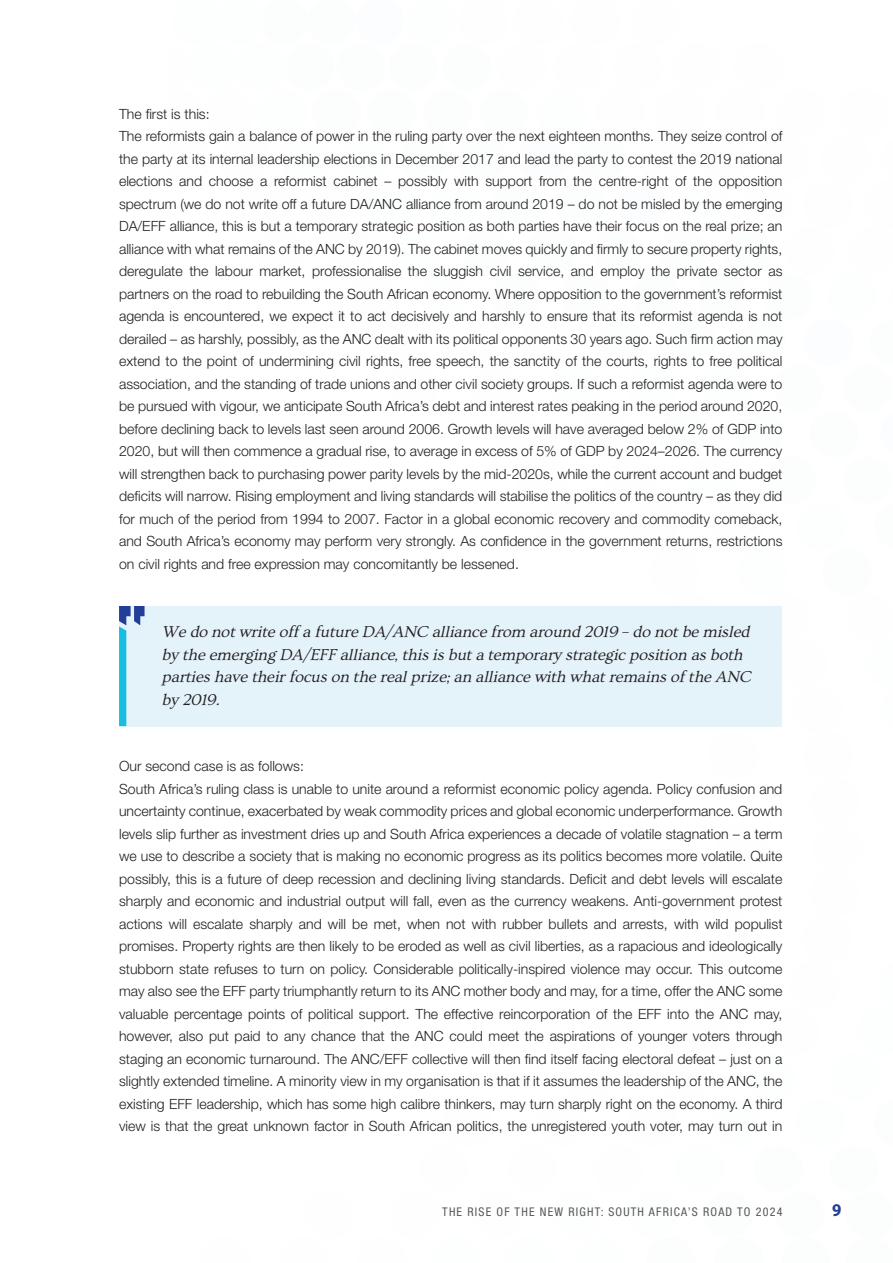
<style>
.page{position:relative;width:893px;height:1263px;background:#fff}
.page>*{position:absolute;margin:0;border:0;box-sizing:border-box;transform-origin:0 0}
.t1{font:700 semi-condensed 18px "Myriad Pro";color:#233e98}
.t2{font:italic 16.5px/22.5px "Ovo";letter-spacing:-.01em;color:#231f20}
.BODY_sp{font:300 14.1px/22.5px "Helvetica Neue LT Std";color:#231f20;text-align:justify}
.BODY{font:300 14.1px "Helvetica Neue LT Std";color:#231f20}
.t3{font:condensed 12px "Helvetica Neue LT Std";letter-spacing:.1em;color:#57585a}
</style>
<div class="page">
<div style="left:839px;top:89px;width:49px;height:47px;background:#f9fcfe;border-radius:50%"></div>
<div style="left:733px;top:43px;width:50px;height:48px;background:#f9fcfe;border-radius:50%"></div>
<svg style="left:698px;top:686px;width:50px;height:47px"></svg>
<div style="left:708px;top:732px;width:49px;height:47px;background:#f9fcfc;border-radius:50%"></div>
<div style="left:714px;top:778px;width:49px;height:47px;background:#fff;border-radius:50%"></div>
<div style="left:716px;top:824px;width:50px;height:47px;background:#fafdfd;border-radius:50%"></div>
<div style="left:714px;top:870px;width:49px;height:47px;background:#fefefe;border-radius:50%"></div>
<div style="left:707px;top:916px;width:49px;height:47px;background:#fafdfd;border-radius:50%"></div>
<div style="left:695px;top:961px;width:50px;height:48px;background:#fefefe;border-radius:50%"></div>
<svg style="left:598px;top:686px;width:50px;height:47px"></svg>
<div style="left:607px;top:732px;width:49px;height:47px;background:#fff;border-radius:50%"></div>
<div style="left:581px;top:1007px;width:50px;height:47px;background:#f9fcfc;border-radius:50%"></div>
<svg style="left:493px;top:686px;width:49px;height:47px"></svg>
<div style="left:500px;top:732px;width:49px;height:47px;background:#fff;border-radius:50%"></div>
<div style="left:443px;top:1099px;width:50px;height:47px;background:#f9fcfe;border-radius:50%"></div>
<div style="left:255px;top:227px;width:50px;height:47px;background:#fafdfd;border-radius:50%"></div>
<svg style="left:382px;top:686px;width:49px;height:47px"></svg>
<div style="left:387px;top:732px;width:49px;height:47px;background:#fff;border-radius:50%"></div>
<svg style="left:265px;top:686px;width:50px;height:47px"></svg>
<div style="left:269px;top:732px;width:49px;height:47px;background:#fff;border-radius:50%"></div>
<div style="left:119px;top:606px;width:663px;height:120px;background:#e4f3fa"></div>
<svg style="left:119px;top:606px;width:26px;height:120px"></svg>
<p class="BODY" style="left:119px;top:105px;width:92px">The first is this:</p>
<p class="BODY_sp" style="left:119px;top:124px;width:665px">The reformists gain a balance of power in the ruling party over the next eighteen months. They seize control of the party at its internal leadership elections in December 2017 and lead the party to contest the 2019 national elections and choose a reformist cabinet – possibly with support from the centre-right of the opposition spectrum (we do not write off a future DA/ANC alliance from around 2019 – do not be misled by the emerging DA/EFF alliance, this is but a temporary strategic position as both parties have their focus on the real prize; an alliance with what remains of the ANC by 2019). The cabinet moves quickly and firmly to secure property rights, deregulate the labour market, professionalise the sluggish civil service, and employ the private sector as partners on the road to rebuilding the South African economy. Where opposition to the government’s reformist agenda is encountered, we expect it to act decisively and harshly to ensure that its reformist agenda is not derailed – as harshly, possibly, as the ANC dealt with its political opponents 30 years ago. Such firm action may extend to the point of undermining civil rights, free speech, the sanctity of the courts, rights to free political association, and the standing of trade unions and other civil society groups. If such a reformist agenda were to be pursued with vigour, we anticipate South Africa’s debt and interest rates peaking in the period around 2020, before declining back to levels last seen around 2006. Growth levels will have averaged below 2% of GDP into 2020, but will then commence a gradual rise, to average in excess of 5% of GDP by 2024–2026. The currency will strengthen back to purchasing power parity levels by the mid-2020s, while the current account and budget deficits will narrow. Rising employment and living standards will stabilise the politics of the country – as they did for much of the period from 1994 to 2007. Factor in a global economic recovery and commodity comeback, and South Africa’s economy may perform very strongly. As confidence in the government returns, restrictions on civil rights and free expression may concomitantly be lessened.</p>
<p class="t2" style="left:162px;top:621px;width:594px">We do notwrite off a future DA/ANC alliance from around 2019 –do notbe misled by the emerging DA/EFF alliance,thisisbuta temporary strategicposition asboth partieshave theirfocuson the realprize;an alliance with whatremainsof the ANC by 2019.</p>
<p class="BODY" style="left:119px;top:757px;width:186px">Our second case is as follows:</p>
<p class="BODY_sp" style="left:119px;top:777px;width:665px">South Africa’s ruling class is unable to unite around a reformist economic policy agenda. Policy confusion and uncertainty continue, exacerbated by weak commodity prices and global economic underperformance. Growth levels slip further as investment dries up and South Africa experiences a decade of volatile stagnation – a term we use to describe a society that is making no economic progress as its politics becomes more volatile. Quite possibly, this is a future of deep recession and declining living standards. Deficit and debt levels will escalate sharply and economic and industrial output will fall, even as the currency weakens. Anti-government protest actions will escalate sharply and will be met, when not with rubber bullets and arrests, with wild populist promises. Property rights are then likely to be eroded as well as civil liberties, as a rapacious and ideologically stubborn state refuses to turn on policy. Considerable politically-inspired violence may occur. This outcome may also see the EFF party triumphantly return to its ANC mother body and may, for a time, offer the ANC some valuable percentage points of political support. The effective reincorporation of the EFF into the ANC may, however, also put paid to any chance that the ANC could meet the aspirations of younger voters through staging an economic turnaround. The ANC/EFF collective will then find itself facing electoral defeat – just on a slightly extended timeline. A minority view in my organisation is that if it assumes the leadership of the ANC, the existing EFF leadership, which has some high calibre thinkers, may turn sharply right on the economy. A third view is that the great unknown factor in South African politics, the unregistered youth voter, may turn out in</p>
<p class="t3" style="left:442px;top:1204px;width:342px">THE RISE OF THE NEW RIGHT: SOUTH AFRICA’S ROAD TO 2024</p>
<p class="t1" style="left:832px;top:1198px;width:11px">9</p>
</div>
